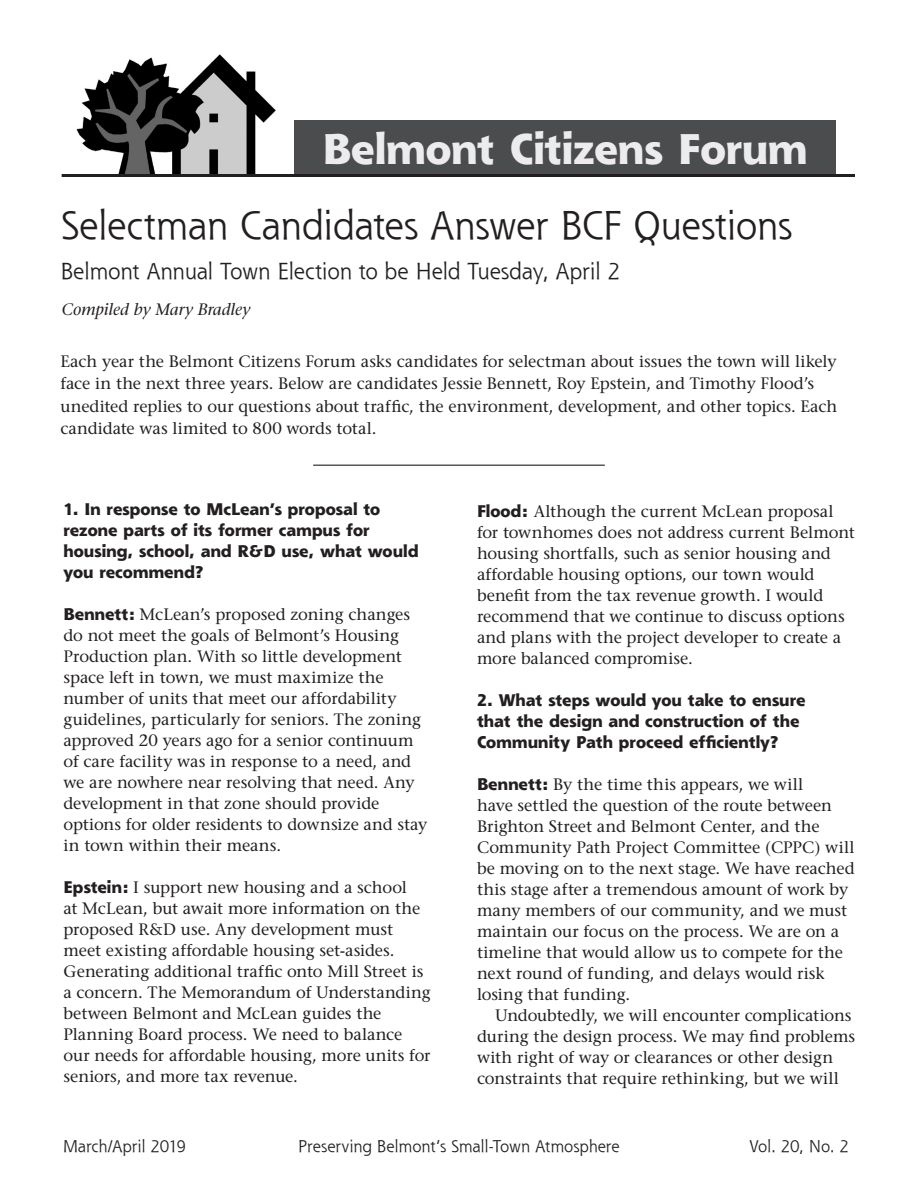
<style>
.page{position:relative;width:918px;height:1188px;background:#fff}
.page>*{position:absolute;margin:0;border:0;box-sizing:border-box;transform-origin:0 0}
.t1{font:800 42px "Shannon";letter-spacing:-.005em;color:#ececee}
.t2{font:39px "Shannon";letter-spacing:-.015em;color:#231f20}
.h1_intro{font:22.5px "Shannon";letter-spacing:-.015em;color:#231f20}
.body_1st{font:16.5px/21px "Stone Serif";letter-spacing:-.005em;color:#231f20}
.Q_A_titles{font:800 16.5px/21px "Shannon";color:#231f20}
.body{font:16.5px/21px "Stone Serif";letter-spacing:-.005em;color:#231f20}
.t3{font:16.5px "Shannon";letter-spacing:-.01em;color:#231f20}
.body_1st-2{font:italic 500 16.5px "Stone Serif Std";letter-spacing:-.005em;color:#231f20}
.s1{font-family:"Shannon";font-weight:800}
</style>
<div class="page">
<div style="left:294px;top:121px;width:542px;height:55px;background:#4b4c4d"></div>
<img style="left:76px;top:54px;width:200px;height:120px">
<hr style="left:62px;top:174px;width:793px;height:3px;background:#231f20">
<hr style="left:313px;top:465px;width:292px;height:1px;background:#231f20">
<h1 class="t1" style="left:322px;top:122px;width:487px">Belmont Citizens Forum</h1>
<p class="t2" style="left:60px;top:201px;width:733px">Selectman Candidates Answer BCF Questions</p>
<p class="h1_intro" style="left:60px;top:257px;width:561px">Belmont Annual Town Election to be Held Tuesday, April 2</p>
<p class="body_1st-2" style="left:62px;top:299px;width:190px">Compiled by Mary Bradley</p>
<p class="body_1st" style="left:60px;top:350px;width:778px;line-height:22.5px">Each year the Belmont Citizens Forum asks candidates for selectman about issues the town will likely face in the next three years. Below are candidates Jessie Bennett, Roy Epstein, and Timothy Flood’s unedited replies to our questions about traffic, the environment, development, and other topics. Each candidate was limited to 800 words total.</p>
<p class="Q_A_titles" style="left:63px;top:499px;width:356px">1. In response to McLean’s proposal to rezone parts of its former campus for housing, school, and R&amp;D use, what would you recommend?</p>
<p class="body_1st" style="left:63px;top:604px;width:365px"><span class="s1">Bennett:</span> McLean’s proposed zoning changes do not meet the goals of Belmont’s Housing Production plan. With so little development space left in town, we must maximize the number of units that meet our affordability guidelines, particularly for seniors. The zoning approved 20 years ago for a senior continuum of care facility was in response to a need, and we are nowhere near resolving that need. Any development in that zone should provide options for older residents to downsize and stay in town within their means.</p>
<p class="body_1st" style="left:63px;top:877px;width:369px"><span class="s1">Epstein:</span> I support new housing and a school<br>at McLean, but await more information on the proposed R&amp;D use. Any development must meet existing affordable housing set-asides.<br>Generating additional traffic onto Mill Street is a concern. The Memorandum of Understanding between Belmont and McLean guides the Planning Board process. We need to balance our needs for affordable housing, more units for seniors, and more tax revenue.</p>
<p class="body_1st" style="left:477px;top:501px;width:379px"><span class="s1">Flood:</span> Although the current McLean proposal for townhomes does not address current Belmont housing shortfalls, such as senior housing and affordable housing options, our town would benefit from the tax revenue growth. I would recommend that we continue to discuss options and plans with the project developer to create a more balanced compromise.</p>
<p class="Q_A_titles" style="left:477px;top:689px;width:330px">2. What steps would you take to ensure that the design and construction of the<br>Community Path proceed efficiently?</p>
<p class="body_1st" style="left:477px;top:774px;width:379px"><span class="s1">Bennett:</span> By the time this appears, we will<br>have settled the question of the route between Brighton Street and Belmont Center, and the Community Path Project Committee (CPPC) will be moving on to the next stage. We have reached this stage after a tremendous amount of work by many members of our community, and we must maintain our focus on the process. We are on a timeline that would allow us to compete for the next round of funding, and delays would risk losing that funding.</p>
<p class="body" style="left:477px;top:1005px;width:380px;text-indent:18px">Undoubtedly, we will encounter complications during the design process. We may find problems with right of way or clearances or other design constraints that require rethinking, but we will</p>
<p class="t3" style="left:63px;top:1136px;width:124px">March/April 2019</p>
<p class="t3" style="left:298px;top:1136px;width:323px">Preserving Belmont’s Small-Town Atmosphere</p>
<p class="t3" style="left:749px;top:1136px;width:101px">Vol. 20, No. 2</p>
</div>
